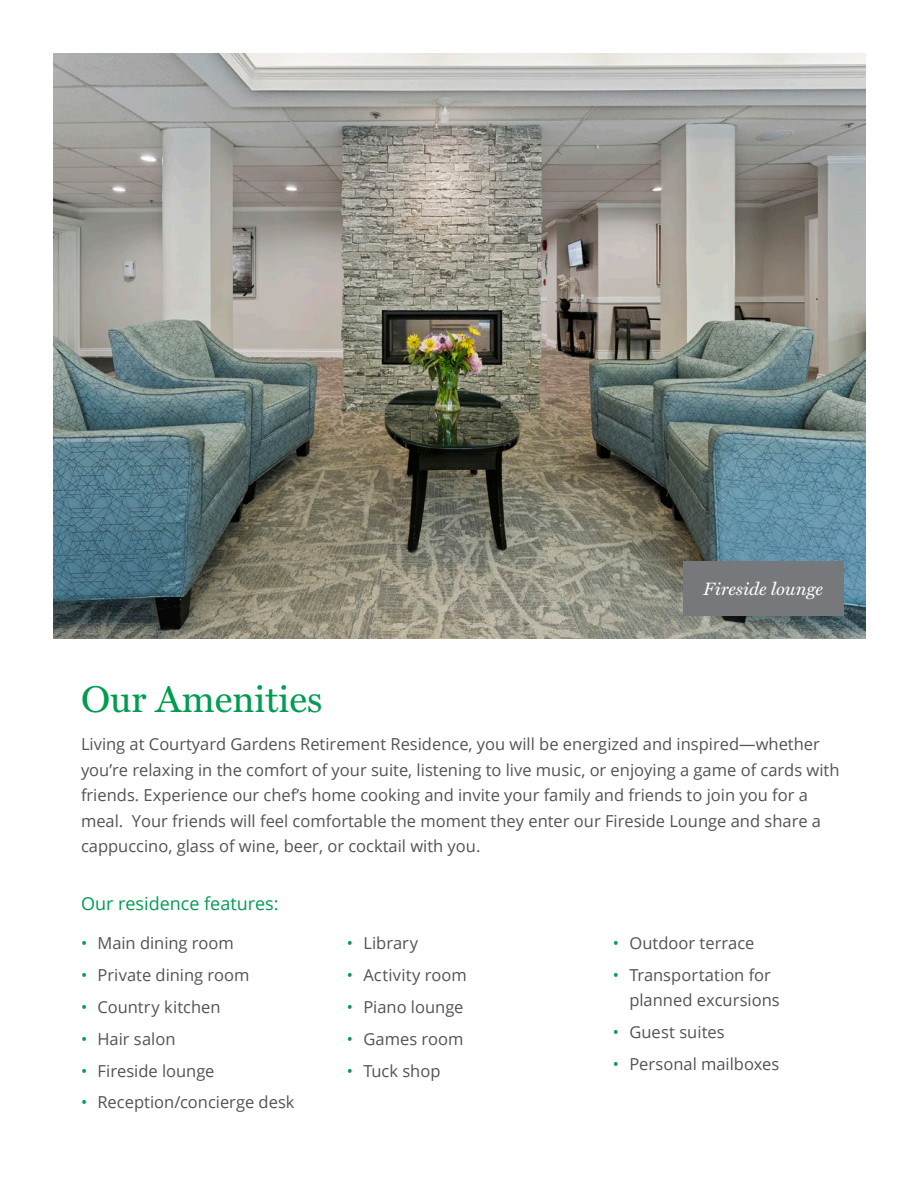
<style>
.page{position:relative;width:918px;height:1188px;background:#fff}
.page>*{position:absolute;margin:0;border:0;box-sizing:border-box;transform-origin:0 0}
._2-Section_Headline{font:37.5px "Miller Text";color:#009c50}
._3-Bullet_header{font:18px "Open Sans";color:#009c50}
._1-Body_Copy{font:italic 18px "Miller Text";color:#fff}
._1-Body_Copy-2{font:16.5px/25.5px "Open Sans";color:#535355}
.s1{color:#009c50}
</style>
<div class="page">
<img style="left:54px;top:53px;width:811px;height:585px">
<div style="left:683px;top:561px;width:160px;height:54px;background:#76787b"></div>
<p class="_1-Body_Copy" style="left:704px;top:578px;width:121px">Fireside lounge</p>
<p class="_2-Section_Headline" style="left:81px;top:677px;width:243px">Our Amenities</p>
<p class="_1-Body_Copy-2" style="left:81px;top:731px;width:760px">Living at Courtyard Gardens Retirement Residence, you will be energized and inspired—whether you’re relaxing in the comfort of your suite, listening to live music, or enjoying a game of cards with friends. Experience our chef’s home cooking and invite your family and friends to join you for a meal. Your friends will feel comfortable the moment they enter our Fireside Lounge and share a cappuccino, glass of wine, beer, or cocktail with you.</p>
<p class="_3-Bullet_header" style="left:81px;top:891px;width:199px">Our residence features:</p>
<p class="_1-Body_Copy-2" style="left:81px;top:929px;width:154px"><span class="s1">•</span> Main dining room</p>
<p class="_1-Body_Copy-2" style="left:81px;top:961px;width:170px"><span class="s1">•</span> Private dining room</p>
<p class="_1-Body_Copy-2" style="left:81px;top:993px;width:141px"><span class="s1">•</span> Country kitchen</p>
<p class="_1-Body_Copy-2" style="left:81px;top:1025px;width:96px"><span class="s1">•</span> Hair salon</p>
<p class="_1-Body_Copy-2" style="left:81px;top:1057px;width:135px"><span class="s1">•</span> Fireside lounge</p>
<p class="_1-Body_Copy-2" style="left:81px;top:1089px;width:215px"><span class="s1">•</span> Reception/concierge desk</p>
<p class="_1-Body_Copy-2" style="left:347px;top:929px;width:73px"><span class="s1">•</span> Library</p>
<p class="_1-Body_Copy-2" style="left:347px;top:961px;width:122px"><span class="s1">•</span> Activity room</p>
<p class="_1-Body_Copy-2" style="left:347px;top:993px;width:118px"><span class="s1">•</span> Piano lounge</p>
<p class="_1-Body_Copy-2" style="left:347px;top:1025px;width:118px"><span class="s1">•</span> Games room</p>
<p class="_1-Body_Copy-2" style="left:347px;top:1057px;width:95px"><span class="s1">•</span> Tuck shop</p>
<p class="_1-Body_Copy-2" style="left:613px;top:929px;width:143px"><span class="s1">•</span> Outdoor terrace</p>
<p class="_1-Body_Copy-2" style="left:629px;top:961px;width:152px;text-indent:-16px"><span class="s1">•</span> Transportation for planned excursions</p>
<p class="_1-Body_Copy-2" style="left:613px;top:1019px;width:113px"><span class="s1">•</span> Guest suites</p>
<p class="_1-Body_Copy-2" style="left:613px;top:1051px;width:168px"><span class="s1">•</span> Personal mailboxes</p>
</div>
